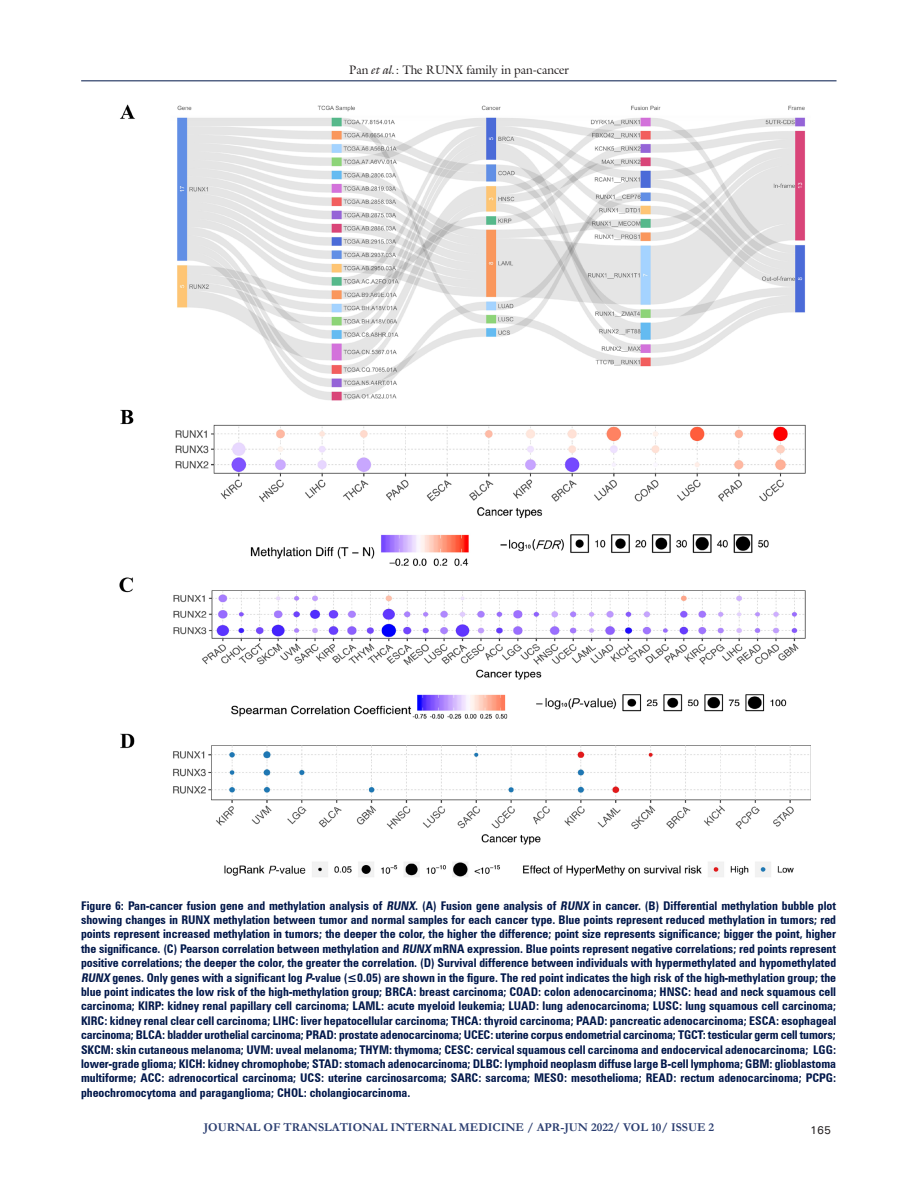
<style>
.page{position:relative;width:918px;height:1188px;background:#fff}
.page>*{position:absolute;margin:0;border:0;box-sizing:border-box;transform-origin:0 0}
.FGC{font:700 condensed 12px/14.4px "Zurich BT";color:#00174a;text-align:justify}
.t1{font:700 12px "Garamond";color:#2a3d70}
.t2{font:12px "Galliard IT Cby BT";color:#231f20}
.t3{font:500 11.25px "Univers";color:#231f20}
.s1{font-style:italic}
</style>
<div class="page">
<hr style="left:81px;top:80px;width:756px;height:1px;background:#00174a">
<img style="left:119px;top:104px;width:691px;height:773px">
<p class="t2" style="left:349px;top:62px;width:221px">Pan <span class="s1">et al.</span>: The RUNX family in pan-cancer</p>
<p class="FGC" style="left:81px;top:898px;width:757px">Figure 6: Pan-cancer fusion gene and methylation analysis of <span class="s1">RUNX</span>. (A) Fusion gene analysis of <span class="s1">RUNX</span> in cancer. (B) Differential methylation bubble plot showing changes in RUNX methylation between tumor and normal samples for each cancer type. Blue points represent reduced methylation in tumors; red points represent increased methylation in tumors; the deeper the color, the higher the difference; point size represents significance; bigger the point, higher the significance. (C) Pearson correlation between methylation and <span class="s1">RUNX</span> mRNA expression. Blue points represent negative correlations; red points represent positive correlations; the deeper the color, the greater the correlation. (D) Survival difference between individuals with hypermethylated and hypomethylated <span class="s1">RUNX</span> genes. Only genes with a significant log <span class="s1">P</span>-value (≤0.05) are shown in the figure. The red point indicates the high risk of the high-methylation group; the blue point indicates the low risk of the high-methylation group; BRCA: breast carcinoma; COAD: colon adenocarcinoma; HNSC: head and neck squamous cell carcinoma; KIRP: kidney renal papillary cell carcinoma; LAML: acute myeloid leukemia; LUAD: lung adenocarcinoma; LUSC: lung squamous cell carcinoma; KIRC: kidney renal clear cell carcinoma; LIHC: liver hepatocellular carcinoma; THCA: thyroid carcinoma; PAAD: pancreatic adenocarcinoma; ESCA: esophageal carcinoma; BLCA: bladder urothelial carcinoma; PRAD: prostate adenocarcinoma; UCEC: uterine corpus endometrial carcinoma; TGCT: testicular germ cell tumors; SKCM: skin cutaneous melanoma; UVM: uveal melanoma; THYM: thymoma; CESC: cervical squamous cell carcinoma and endocervical adenocarcinoma; LGG: lower-grade glioma; KICH: kidney chromophobe; STAD: stomach adenocarcinoma; DLBC: lymphoid neoplasm diffuse large B-cell lymphoma; GBM: glioblastoma multiforme; ACC: adrenocortical carcinoma; UCS: uterine carcinosarcoma; SARC: sarcoma; MESO: mesothelioma; READ: rectum adenocarcinoma; PCPG: pheochromocytoma and paraganglioma; CHOL: cholangiocarcinoma.</p>
<p class="t1" style="left:204px;top:1119px;width:512px">JOURNAL OF TRANSLATIONAL INTERNAL MEDICINE / APR-JUN 2022/ VOL 10/ ISSUE 2</p>
<p class="t3" style="left:810px;top:1123px;width:23px">165</p>
</div>
